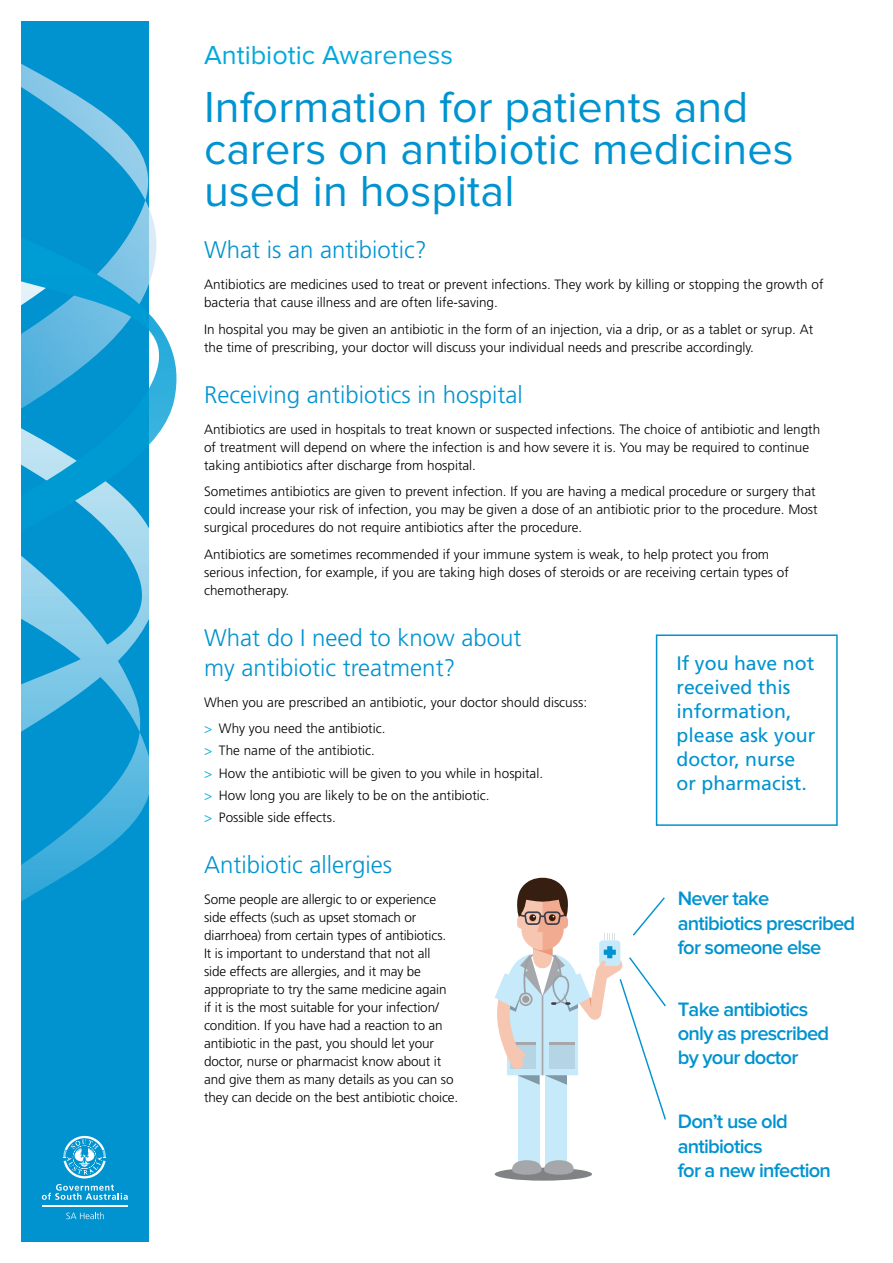
<style>
.page{position:relative;width:893px;height:1263px;background:#fff}
.page>*{position:absolute;margin:0;border:0;box-sizing:border-box;transform-origin:0 0}
.t1{font:45px/42px "Proxima Nova";color:#0093d0}
.t2{font:27px "Proxima Nova";color:#03a9db}
.t3{font:300 24px/30px "Frutiger";color:#0093d0}
.t4{font:600 20.1px/24.5px "Proxima Nova";letter-spacing:-.04em;color:#0093d0}
.t5{font:19.5px/24px "Frutiger";color:#0093d0}
.t6{font:300 13.5px/18px "Frutiger";color:#000}
.s1{color:#03a9db}
</style>
<div class="page">
<div style="left:656px;top:634px;width:182px;height:192px;border:2px solid #0093d0"></div>
<div style="left:495px;top:1168px;width:97px;height:13px;background:#808285;border-radius:50%"></div>
<div style="left:518px;top:1069px;width:22px;height:97px;background:#c7eafb"></div>
<div style="left:546px;top:1069px;width:21px;height:97px;background:#c7eafb"></div>
<svg style="left:512px;top:1160px;width:62px;height:15px"></svg>
<svg style="left:495px;top:878px;width:171px;height:243px"></svg>
<div style="left:21px;top:21px;width:128px;height:1221px;background:#0093d0"></div>
<svg style="left:66px;top:1212px;width:38px;height:7px"></svg>
<hr style="left:42px;top:1205px;width:86px;height:2px;background:#fff">
<svg style="left:42px;top:1184px;width:86px;height:16px"></svg>
<svg style="left:63px;top:1136px;width:43px;height:42px"></svg>
<svg style="left:21px;top:659px;width:128px;height:243px"></svg>
<svg style="left:21px;top:63px;width:156px;height:596px"></svg>
<h2 class="t2" style="left:204px;top:40px;width:250px">Antibiotic Awareness</h2>
<h1 class="t1" style="left:204px;top:87px;width:591px">Information for patients and carers on antibiotic medicines used in hospital</h1>
<h3 class="t3" style="left:204px;top:235px;width:224px">What is an antibiotic?</h3>
<p class="t6" style="left:204px;top:276px;width:621px">Antibiotics are medicines used to treat or prevent infections. They work by killing or stopping the growth of bacteria that cause illness and are often life-saving.</p>
<p class="t6" style="left:204px;top:320px;width:611px">In hospital you may be given an antibiotic in the form of an injection, via a drip, or as a tablet or syrup. At the time of prescribing, your doctor will discuss your individual needs and prescribe accordingly.</p>
<h3 class="t3" style="left:204px;top:380px;width:320px">Receiving antibiotics in hospital</h3>
<p class="t6" style="left:204px;top:420px;width:618px">Antibiotics are used in hospitals to treat known or suspected infections. The choice of antibiotic and length of treatment will depend on where the infection is and how severe it is. You may be required to continue taking antibiotics after discharge from hospital.</p>
<p class="t6" style="left:204px;top:483px;width:615px">Sometimes antibiotics are given to prevent infection. If you are having a medical procedure or surgery that could increase your risk of infection, you may be given a dose of an antibiotic prior to the procedure. Most surgical procedures do not require antibiotics after the procedure.</p>
<p class="t6" style="left:204px;top:545px;width:586px">Antibiotics are sometimes recommended if your immune system is weak, to help protect you from serious infection, for example, if you are taking high doses of steroids or are receiving certain types of chemotherapy.</p>
<h3 class="t3" style="left:204px;top:623px;width:319px">What do I need to know about my antibiotic treatment?</h3>
<p class="t6" style="left:204px;top:689px;width:384px;line-height:26.5px">When you are prescribed an antibiotic, your doctor should discuss: <span class="s1">&gt;</span> Why you need the antibiotic.</p>
<p class="t6" style="left:204px;top:740px;width:340px;line-height:22.2px"><span class="s1">&gt;</span> The name of the antibiotic.<br><span class="s1">&gt;</span> How the antibiotic will be given to you while in hospital. <span class="s1">&gt;</span> How long you are likely to be on the antibiotic.<br><span class="s1">&gt;</span> Possible side effects.</p>
<h3 class="t3" style="left:204px;top:850px;width:189px">Antibiotic allergies</h3>
<p class="t6" style="left:204px;top:891px;width:256px">Some people are allergic to or experience side effects (such as upset stomach or diarrhoea) from certain types of antibiotics.<br>It is important to understand that not all<br>side effects are allergies, and it may be appropriate to try the same medicine again<br>if it is the most suitable for your infection/ condition. If you have had a reaction to an antibiotic in the past, you should let your doctor, nurse or pharmacist know about it and give them as many details as you can so they can decide on the best antibiotic choice.</p>
<h3 class="t5" style="left:676px;top:651px;width:140px">If you have not received this information, please ask your doctor, nurse or pharmacist.</h3>
<h3 class="t4" style="left:678px;top:887px;width:179px">Never take antibiotics prescribed for someone else</h3>
<h3 class="t4" style="left:678px;top:998px;width:153px;line-height:23.7px">Take antibiotics only as prescribed by your doctor</h3>
<h3 class="t4" style="left:678px;top:1110px;width:155px">Don’t use old antibiotics<br>for a new infection</h3>
</div>
